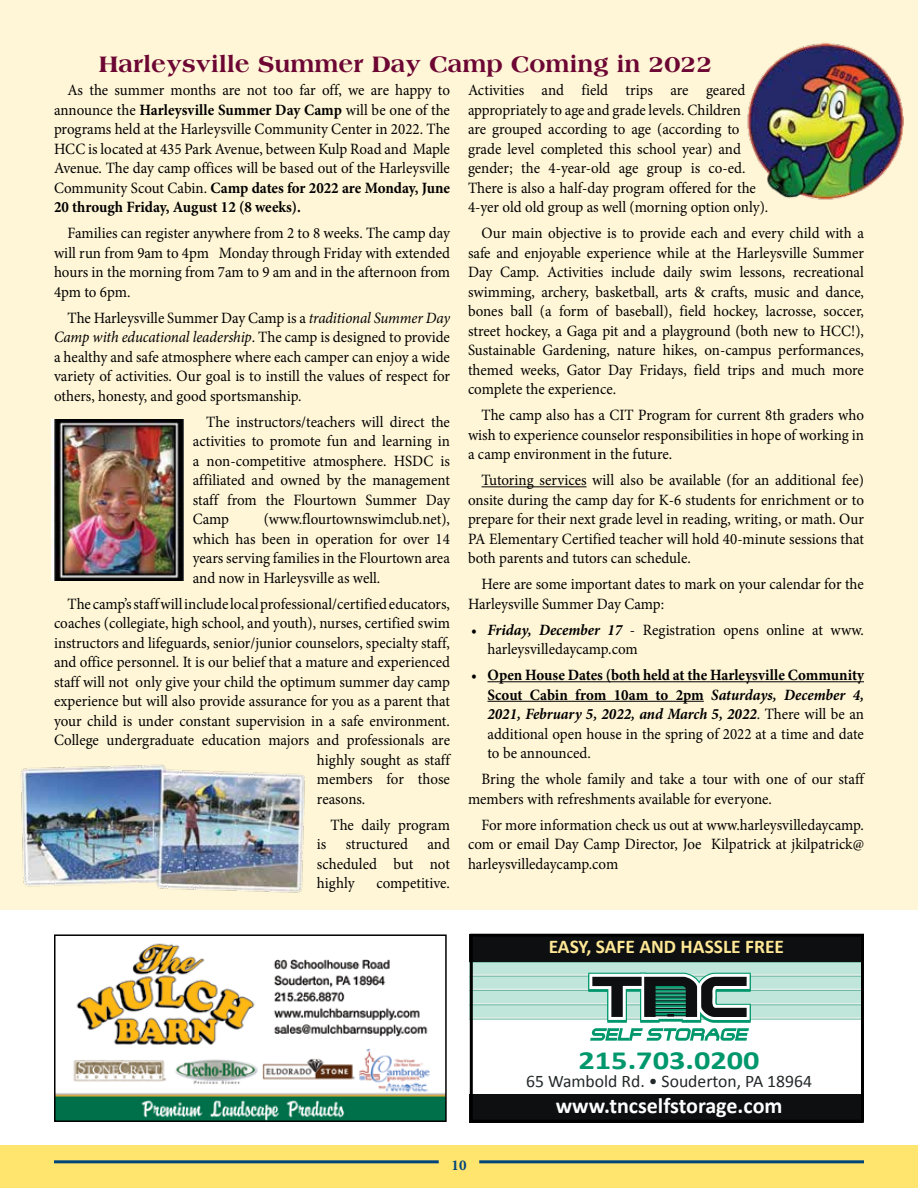
<style>
.page{position:relative;width:918px;height:1188px;background:#fff}
.page>*{position:absolute;margin:0;border:0;box-sizing:border-box;transform-origin:0 0}
.t1{font:700 26.25px "Calibri";color:#00976c;scale:1.23 1}
.t2{font:800 24px "Americana";color:#6c0633}
.t3{font:700 22.05px "Calibri";color:#fff}
.t4{font:700 19.5px "Calibri";color:#ffe895}
.t5{font:17.7px "Calibri";color:#232829}
.t6{font:15.75px/19.5px "Minion Pro";color:#000;text-align:justify;scale:.95 1}
.t7{font:700 15px "Minion Pro";color:#00447c}
.s1{font-weight:700}
.s2{font-style:italic}
.s3{font-weight:700;font-style:italic}
</style>
<div class="page">
<div style="left:0;top:1145px;width:918px;height:43px;background:#ffe46d"></div>
<hr style="left:54px;top:1160px;width:385px;height:3px;background:#00447c">
<hr style="left:479px;top:1160px;width:385px;height:3px;background:#00447c">
<img style="left:57px;top:943px;width:387px;height:176px">
<div style="left:54px;top:934px;width:393px;height:188px;border:2px solid #000"></div>
<div style="left:470px;top:946px;width:393px;height:73px;background:#c0e5da"></div>
<hr style="left:470px;top:1004px;width:393px;height:1px;background:#66b69c">
<hr style="left:470px;top:1003px;width:393px;height:1px;background:#e2eee9">
<hr style="left:470px;top:989px;width:393px;height:2px;background:#66b69c">
<hr style="left:470px;top:989px;width:393px;height:1px;background:#e2eee9">
<hr style="left:470px;top:975px;width:393px;height:2px;background:#66b69c">
<hr style="left:470px;top:974px;width:393px;height:2px;background:#e2eee9">
<hr style="left:470px;top:961px;width:393px;height:2px;background:#66b69c">
<hr style="left:470px;top:960px;width:393px;height:2px;background:#e2eee9">
<hr style="left:470px;top:1018px;width:393px;height:2px;background:#66b69c">
<hr style="left:470px;top:1017px;width:393px;height:2px;background:#e2eee9">
<div style="left:470px;top:934px;width:393px;height:27px;background:#0e0f11"></div>
<div style="left:470px;top:1094px;width:393px;height:28px;background:#0e0f11"></div>
<svg style="left:584px;top:972px;width:171px;height:69px"></svg>
<div style="left:470px;top:934px;width:394px;height:189px;border:3px solid #000"></div>
<div style="left:0;top:0;width:918px;height:909px;background:#fff6d7"></div>
<hr style="left:482px;top:486px;width:105px;height:1px;background:#000">
<hr style="left:488px;top:681px;width:376px;height:1px;background:#000">
<hr style="left:488px;top:701px;width:216px;height:1px;background:#000">
<img style="left:21px;top:764px;width:284px;height:129px">
<img style="left:51px;top:420px;width:132px;height:161px">
<img style="left:747px;top:42px;width:157px;height:158px">
<h2 class="t2" style="left:99px;top:50px;width:615px">Harleysville Summer Day Camp Coming in 2022</h2>
<p class="t6" style="left:54px;top:81px;width:418px;text-indent:13px">As the summer months are not too far off, we are happy to announce the <span class="s1">Harleysville Summer Day Camp</span> will be one of the programs held at the Harleysville Community Center in 2022. The HCC is located at 435 Park Avenue, between Kulp Road and Maple Avenue. The day camp offices will be based out of the Harleysville Community Scout Cabin. <span class="s1">Camp dates for 2022 are Monday, June 20 through Friday, August 12 (8 weeks).</span></p>
<p class="t6" style="left:54px;top:224px;width:418px;text-indent:13px">Families can register anywhere from 2 to 8 weeks. The camp day will run from 9am to 4pm Monday through Friday with extended hours in the morning from 7am to 9 am and in the afternoon from 4pm to 6pm.</p>
<p class="t6" style="left:54px;top:308px;width:418px;text-indent:13px">The Harleysville Summer Day Camp is a <span class="s2">traditional Summer Day Camp with educational leadership</span>. The camp is designed to provide a healthy and safe atmosphere where each camper can enjoy a wide variety of activities. Our goal is to instill the values of respect for others, honesty, and good sportsmanship.</p>
<p class="t6" style="left:193px;top:412px;width:272px;text-indent:13px">The instructors/teachers will direct the activities to promote fun and learning in a non-competitive atmosphere. HSDC is affiliated and owned by the management staff from the Flourtown Summer Day Camp</p>
<p class="t6" style="left:468px;top:81px;width:318px;text-align:left">Activities and field trips are geared appropriately to age and grade levels. Children<br>are grouped according to age (according to grade level completed this school year) and gender; the 4-year-old age group is co-ed.<br>There is also a half-day program offered for the 4-yer old old group as well (morning option only).</p>
<p class="t6" style="left:468px;top:224px;width:418px;text-indent:13px">Our main objective is to provide each and every child with a safe and enjoyable experience while at the Harleysville Summer Day Camp. Activities include daily swim lessons, recreational swimming, archery, basketball, arts &amp; crafts, music and dance, bones ball (a form of baseball), field hockey, lacrosse, soccer, street hockey, a Gaga pit and a playground (both new to HCC!), Sustainable Gardening, nature hikes, on-campus performances, themed weeks, Gator Day Fridays, field trips and much more complete the experience.</p>
<p class="t6" style="left:468px;top:406px;width:418px;text-indent:13px">The camp also has a CIT Program for current 8th graders who wish to experience counselor responsibilities in hope of working in a camp environment in the future.</p>
<p class="t6" style="left:468px;top:471px;width:418px;text-indent:13px">Tutoring services will also be available (for an additional fee) onsite during the camp day for K-6 students for enrichment or to prepare for their next grade level in reading, writing, or math. Our PA Elementary Certified teacher will hold 40-minute sessions that both parents and tutors can schedule.</p>
<p class="t6" style="left:468px;top:575px;width:418px;text-indent:13px">Here are some important dates to mark on your calendar for the<br>Harleysville Summer Day Camp:</p>
<p class="t6" style="left:488px;top:620px;width:398px;text-indent:-17px">• <span class="s3">Friday, December 17</span> - Registration opens online at www. harleysvilledaycamp.com</p>
<p class="t6" style="left:488px;top:666px;width:398px;text-indent:-17px">• <span class="s1">Open House Dates (both held at the Harleysville Community Scout Cabin from 10am to 2pm</span> <span class="s3">Saturdays, December 4, 2021, February 5, 2022, and March 5, 2022</span>. There will be an additional open house in the spring of 2022 at a time and date to be announced.</p>
<p class="t6" style="left:468px;top:770px;width:418px;text-indent:13px">Bring the whole family and take a tour with one of our staff members with refreshments available for everyone.</p>
<p class="t6" style="left:468px;top:815px;width:418px;text-indent:13px">For more information check us out at www.harleysvilledaycamp. com or email Day Camp Director, Joe Kilpatrick at jkilpatrick@ harleysvilledaycamp.com</p>
<p class="t6" style="left:193px;top:510px;width:272px;text-indent:71px">(www.flourtownswimclub.net), which has been in operation for over 14 years serving families in the Flourtown area and now in Harleysville as well.</p>
<p class="t6" style="left:67px;top:594px;width:404px">The camp’s staff will include local professional/certified educators,</p>
<p class="t6" style="left:54px;top:614px;width:418px">coaches (collegiate, high school, and youth), nurses, certified swim</p>
<p class="t6" style="left:54px;top:633px;width:418px">instructors and lifeguards, senior/junior counselors, specialty staff,</p>
<p class="t6" style="left:54px;top:653px;width:418px">and office personnel. It is our belief that a mature and experienced</p>
<p class="t6" style="left:54px;top:672px;width:418px">staff will not only give your child the optimum summer day camp</p>
<p class="t6" style="left:54px;top:692px;width:418px">experience but will also provide assurance for you as a parent that</p>
<p class="t6" style="left:54px;top:711px;width:418px">your child is under constant supervision in a safe environment.</p>
<p class="t6" style="left:54px;top:731px;width:418px">College undergraduate education majors and professionals are</p>
<p class="t6" style="left:317px;top:750px;width:142px">highly sought as staff</p>
<p class="t6" style="left:317px;top:770px;width:142px">members for those</p>
<p class="t6" style="left:317px;top:789px;width:52px">reasons.</p>
<p class="t6" style="left:317px;top:815px;width:142px;text-indent:13px">The daily program is structured and scheduled but not highly</p>
<p class="t6" style="left:376px;top:874px;width:79px">competitive.</p>
<p class="t4" style="left:549px;top:935px;width:237px">EASY, SAFE AND HASSLE FREE</p>
<h1 class="t1" style="left:579px;top:1044px;width:149px">215.703.0200</h1>
<p class="t5" style="left:526px;top:1070px;width:287px">65 Wambold Rd. • Souderton, PA 18964</p>
<p class="t7" style="left:452px;top:1154px;width:16px">10</p>
<h3 class="t3" style="left:556px;top:1092px;width:228px">www.tncselfstorage.com</h3>
</div>
